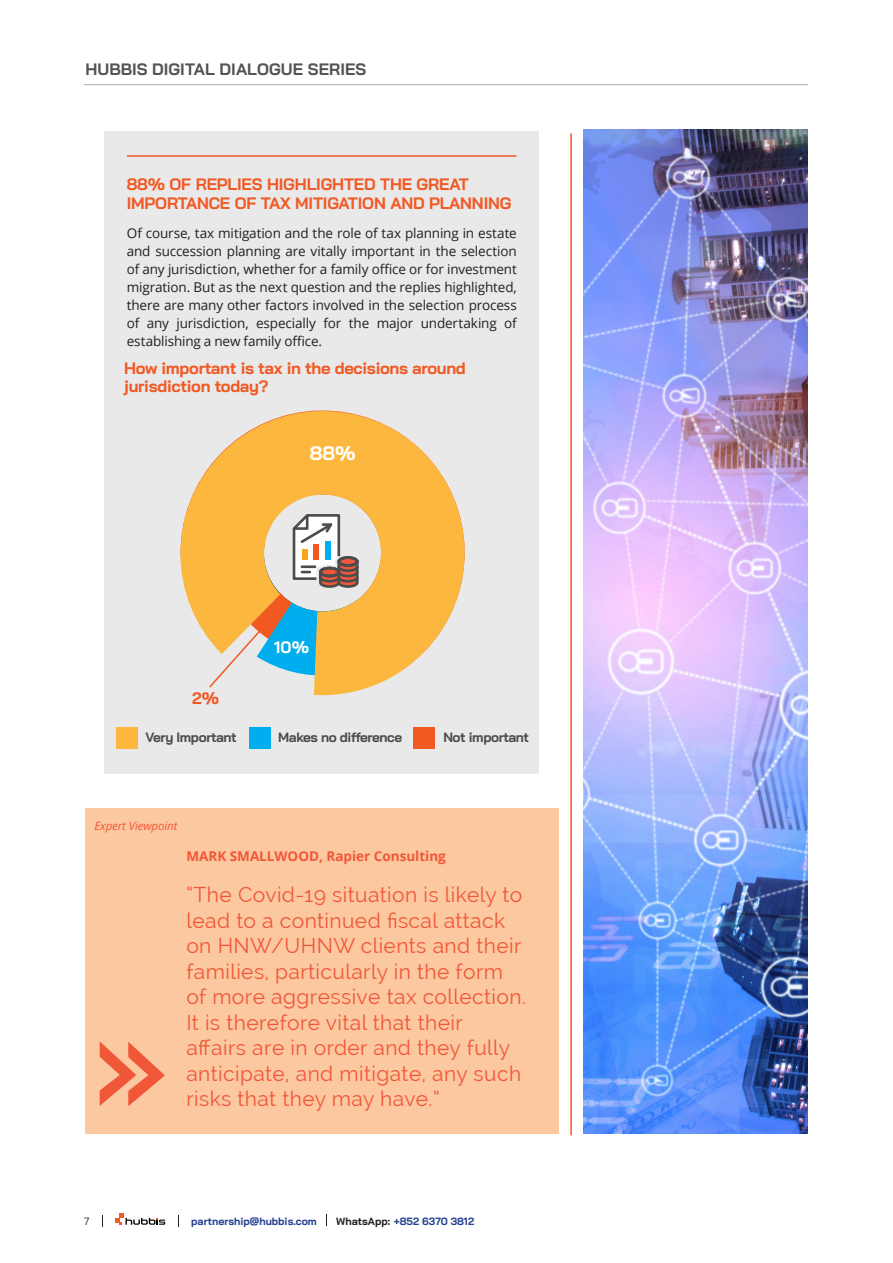
<style>
.page{position:relative;width:893px;height:1263px;background:#fff}
.page>*{position:absolute;margin:0;border:0;box-sizing:border-box;transform-origin:0 0}
.PULL_QUOTE{font:21px/25.5px "Raleway";letter-spacing:.02em;color:#f05739}
.big_number_percent{font:700 19.5px "Bai Jamjuree";color:#fff}
.Header_style{font:700 16.5px/19.5px "Bai Jamjuree";letter-spacing:-.02em;color:#f15925}
.t1{font:700 16.5px "Bai Jamjuree";color:#535355}
.big_number_percent-2{font:700 16.5px "Bai Jamjuree";color:#fff}
.big_number_percent-3{font:700 16.5px "Bai Jamjuree";color:#f15824}
.t2{font:13.5px/18px "Open Sans";letter-spacing:-.01em;color:#231f20;text-align:justify}
.small_infogrpahic{font:700 13.5px "Bai Jamjuree";letter-spacing:-.03em;color:#4b4c4c}
.t3{font:700 13.5px "Open Sans";color:#f05739}
.t4{font:italic 11.55px "Open Sans";letter-spacing:-.01em;color:#f05739}
.t5{font:700 10.5px "Bai Jamjuree";color:#25408f}
.t6{font:10.5px "Bai Jamjuree";color:#231f20}
.s1{color:#231f20}
</style>
<div class="page">
<hr style="left:84px;top:84px;width:724px;height:1px;background:#adadad">
<svg style="left:115px;top:1213px;width:50px;height:12px"></svg>
<div style="left:104px;top:132px;width:435px;height:642px;background:#e9e9e9"></div>
<hr style="left:127px;top:155px;width:389px;height:2px;background:#f15925">
<img style="left:584px;top:129px;width:224px;height:1005px">
<hr style="left:570px;top:133px;width:2px;height:1002px;background:#f15925">
<div style="left:249px;top:727px;width:22px;height:21px;background:#00aeef"></div>
<div style="left:117px;top:727px;width:21px;height:21px;background:#fdb73e"></div>
<svg style="left:180px;top:410px;width:285px;height:285px"></svg>
<div style="left:414px;top:727px;width:21px;height:21px;background:#f15922"></div>
<svg style="left:207px;top:449px;width:234px;height:240px"></svg>
<div style="left:85px;top:808px;width:473px;height:326px;background:#fcc8a0"></div>
<svg style="left:100px;top:1042px;width:65px;height:64px"></svg>
<p class="t1" style="left:85px;top:59px;width:282px">HUBBIS DIGITAL DIALOGUE SERIES</p>
<p class="Header_style" style="left:127px;top:174px;width:386px">88% OF REPLIES HIGHLIGHTED THE GREAT<br>IMPORTANCE OF TAX MITIGATION AND PLANNING</p>
<p class="t2" style="left:127px;top:224px;width:392px">Of course, tax mitigation and the role of tax planning in estate and succession planning are vitally important in the selection of any jurisdiction, whether for a family office or for investment migration. But as the next question and the replies highlighted, there are many other factors involved in the selection process of any jurisdiction, especially for the major undertaking of establishing a new family office.</p>
<p class="Header_style" style="left:124px;top:360px;width:343px;line-height:18px">How important is tax in the decisions around jurisdiction today?</p>
<p class="big_number_percent" style="left:310px;top:442px;width:47px">88%</p>
<p class="big_number_percent-3" style="left:192px;top:689px;width:28px">2%</p>
<p class="small_infogrpahic" style="left:146px;top:730px;width:93px">Very Important</p>
<p class="t4" style="left:95px;top:818px;width:85px">Expert Viewpoint</p>
<p class="big_number_percent-2" style="left:274px;top:637px;width:36px">10%</p>
<p class="small_infogrpahic" style="left:278px;top:730px;width:125px">Makes no difference</p>
<p class="small_infogrpahic" style="left:443px;top:730px;width:87px">Not important</p>
<p class="t3" style="left:186px;top:846px;width:261px">MARK SMALLWOOD, Rapier Consulting</p>
<p class="t6" style="left:84px;top:1212px;width:7px">7</p>
<p class="PULL_QUOTE" style="left:186px;top:882px;width:341px">“The Covid-19 situation is likely to lead to a continued fiscal attack on HNW/UHNW clients and their families, particularly in the form of more aggressive tax collection.<br>It is therefore vital that their affairs are in order and they fully anticipate, and mitigate, any such risks that they may have.”</p>
<p class="t5" style="left:191px;top:1215px;width:127px">partnership@hubbis.com</p>
<p class="t5" style="left:336px;top:1215px;width:139px"><span class="s1">WhatsApp:</span> +852 6370 3812</p>
</div>
